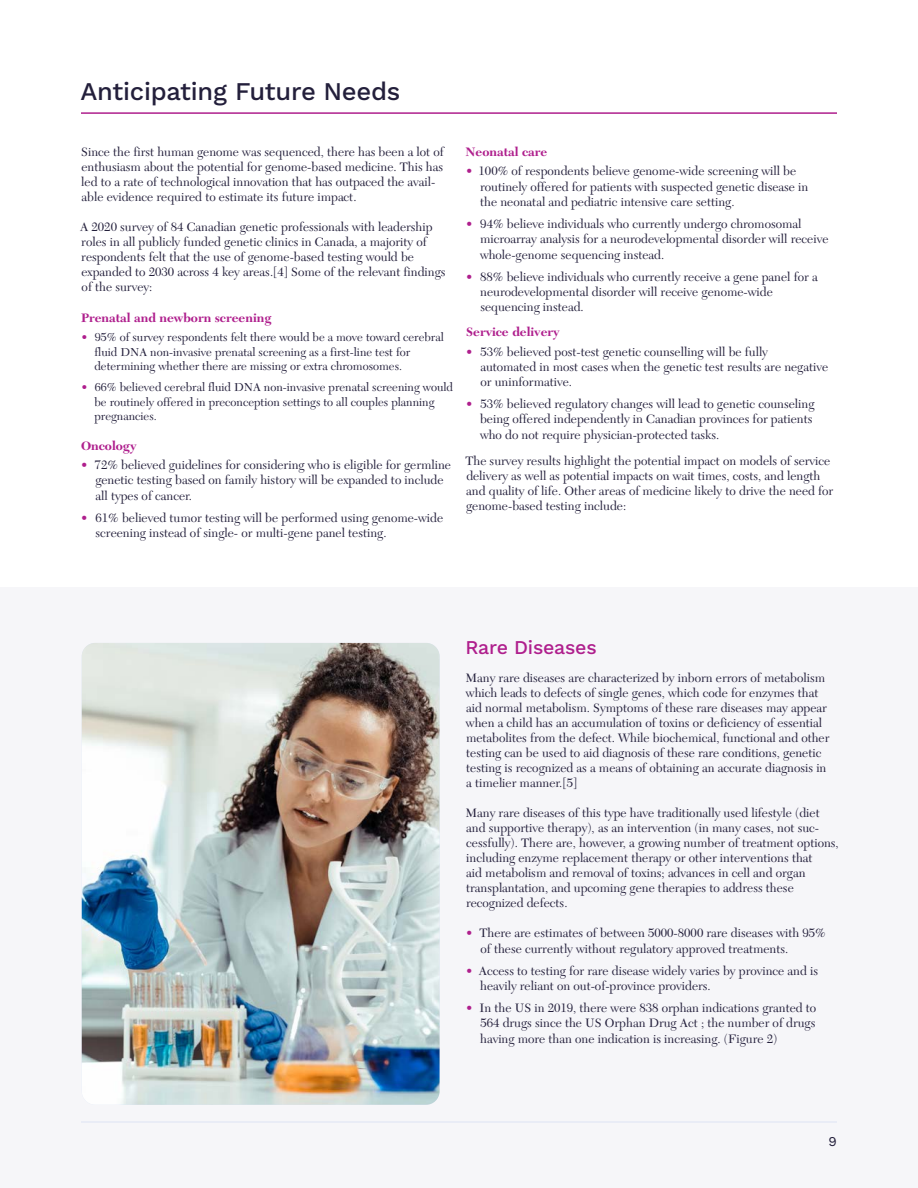
<style>
.page{position:relative;width:918px;height:1188px;background:#fff}
.page>*{position:absolute;margin:0;border:0;box-sizing:border-box;transform-origin:0 0}
.t1{font:500 25.5px "Work Sans";letter-spacing:-.01em;color:#231f3b}
.t2{font:500 19.5px "Work Sans";letter-spacing:-.01em;color:#af1f8d}
.t3{font:13.5px "Work Sans";color:#231f3b}
.t4{font:12.75px/15px "New Caledonia LT Std";color:#231f3b}
.t5{font:700 12.75px "New Caledonia LT Std";color:#af1f8d}
.t6{font:12px/14.4px "New Caledonia LT Std";color:#231f3b}
.s1{color:#af1f8d}
</style>
<div class="page">
<div style="left:0;top:588px;width:918px;height:600px;background:#f0f0f5"></div>
<img style="left:82px;top:643px;width:358px;height:462px">
<hr style="left:81px;top:112px;width:756px;height:2px;background:#af1f8d">
<h2 class="t1" style="left:80px;top:77px;width:321px">Anticipating Future Needs</h2>
<p class="t4" style="left:81px;top:144px;width:364px">Since the first human genome was sequenced, there has been a lot of enthusiasm about the potential for genome-based medicine. This has led to a rate of technological innovation that has outpaced the avail&shy;able evidence required to estimate its future impact.</p>
<p class="t4" style="left:80px;top:219px;width:367px">A 2020 survey of 84 Canadian genetic professionals with leadership roles in all publicly funded genetic clinics in Canada, a majority of respondents felt that the use of genome-based testing would be expanded to 2030 across 4 key areas.[4] Some of the relevant findings of the survey:</p>
<p class="t5" style="left:81px;top:311px;width:192px">Prenatal and newborn screening</p>
<p class="t6" style="left:94px;top:330px;width:351px;text-indent:-13px"><span class="s1">•</span> 95% of survey respondents felt there would be a move toward cerebral fluid DNA non-invasive prenatal screening as a first-line test for determining whether there are missing or extra chromosomes.</p>
<p class="t6" style="left:94px;top:380px;width:360px;text-indent:-13px"><span class="s1">•</span> 66% believed cerebral fluid DNA non-invasive prenatal screening would be routinely offered in preconception settings to all couples planning pregnancies.</p>
<p class="t5" style="left:81px;top:438px;width:57px">Oncology</p>
<p class="t4" style="left:95px;top:458px;width:357px;text-indent:-14px"><span class="s1">•</span> 72% believed guidelines for considering who is eligible for germline genetic testing based on family history will be expanded to include all types of cancer.</p>
<p class="t4" style="left:96px;top:510px;width:349px;text-indent:-14px"><span class="s1">•</span> 61% believed tumor testing will be performed using genome-wide screening instead of single- or multi-gene panel testing.</p>
<p class="t5" style="left:466px;top:144px;width:83px">Neonatal care</p>
<p class="t4" style="left:480px;top:164px;width:330px;text-indent:-14px"><span class="s1">•</span> 100% of respondents believe genome-wide screening will be routinely offered for patients with suspected genetic disease in the neonatal and pediatric intensive care setting.</p>
<p class="t4" style="left:480px;top:216px;width:350px;text-indent:-14px"><span class="s1">•</span> 94% believe individuals who currently undergo chromosomal microarray analysis for a neurodevelopmental disorder will receive whole-genome sequencing instead.</p>
<p class="t4" style="left:480px;top:269px;width:339px;text-indent:-14px"><span class="s1">•</span> 88% believe individuals who currently receive a gene panel for a neurodevelopmental disorder will receive genome-wide sequencing instead.</p>
<p class="t5" style="left:466px;top:324px;width:95px">Service delivery</p>
<p class="t4" style="left:480px;top:344px;width:349px;text-indent:-14px"><span class="s1">•</span> 53% believed post-test genetic counselling will be fully<br>automated in most cases when the genetic test results are negative or uninformative.</p>
<p class="t4" style="left:480px;top:397px;width:336px;text-indent:-14px"><span class="s1">•</span> 53% believed regulatory changes will lead to genetic counseling being offered independently in Canadian provinces for patients who do not require physician-protected tasks.</p>
<p class="t4" style="left:465px;top:454px;width:369px">The survey results highlight the potential impact on models of service delivery as well as potential impacts on wait times, costs, and length and quality of life. Other areas of medicine likely to drive the need for</p>
<p class="t4" style="left:466px;top:499px;width:162px">genome-based testing include:</p>
<h3 class="t2" style="left:465px;top:636px;width:133px">Rare Diseases</h3>
<p class="t4" style="left:465px;top:671px;width:366px">Many rare diseases are characterized by inborn errors of metabolism which leads to defects of single genes, which code for enzymes that aid normal metabolism. Symptoms of these rare diseases may appear when a child has an accumulation of toxins or deficiency of essential metabolites from the defect. While biochemical, functional and other testing can be used to aid diagnosis of these rare conditions, genetic testing is recognized as a means of obtaining an accurate diagnosis in a timelier manner.[5]</p>
<p class="t4" style="left:465px;top:806px;width:375px">Many rare diseases of this type have traditionally used lifestyle (diet and supportive therapy), as an intervention (in many cases, not suc&shy;cessfully). There are, however, a growing number of treatment options, including enzyme replacement therapy or other interventions that<br>aid metabolism and removal of toxins; advances in cell and organ transplantation, and upcoming gene therapies to address these recognized defects.</p>
<p class="t4" style="left:480px;top:926px;width:347px;text-indent:-14px"><span class="s1">•</span> There are estimates of between 5000-8000 rare diseases with 95% of these currently without regulatory approved treatments.</p>
<p class="t4" style="left:480px;top:963px;width:339px;text-indent:-14px"><span class="s1">•</span> Access to testing for rare disease widely varies by province and is heavily reliant on out-of-province providers.</p>
<p class="t4" style="left:480px;top:1001px;width:338px;text-align:justify;text-indent:-14px"><span class="s1">•</span> In the US in 2019, there were 838 orphan indications granted to 564 drugs since the US Orphan Drug Act ; the number of drugs having more than one indication is increasing. (Figure 2)</p>
<p class="t3" style="left:829px;top:1133px;width:10px">9</p>
</div>
